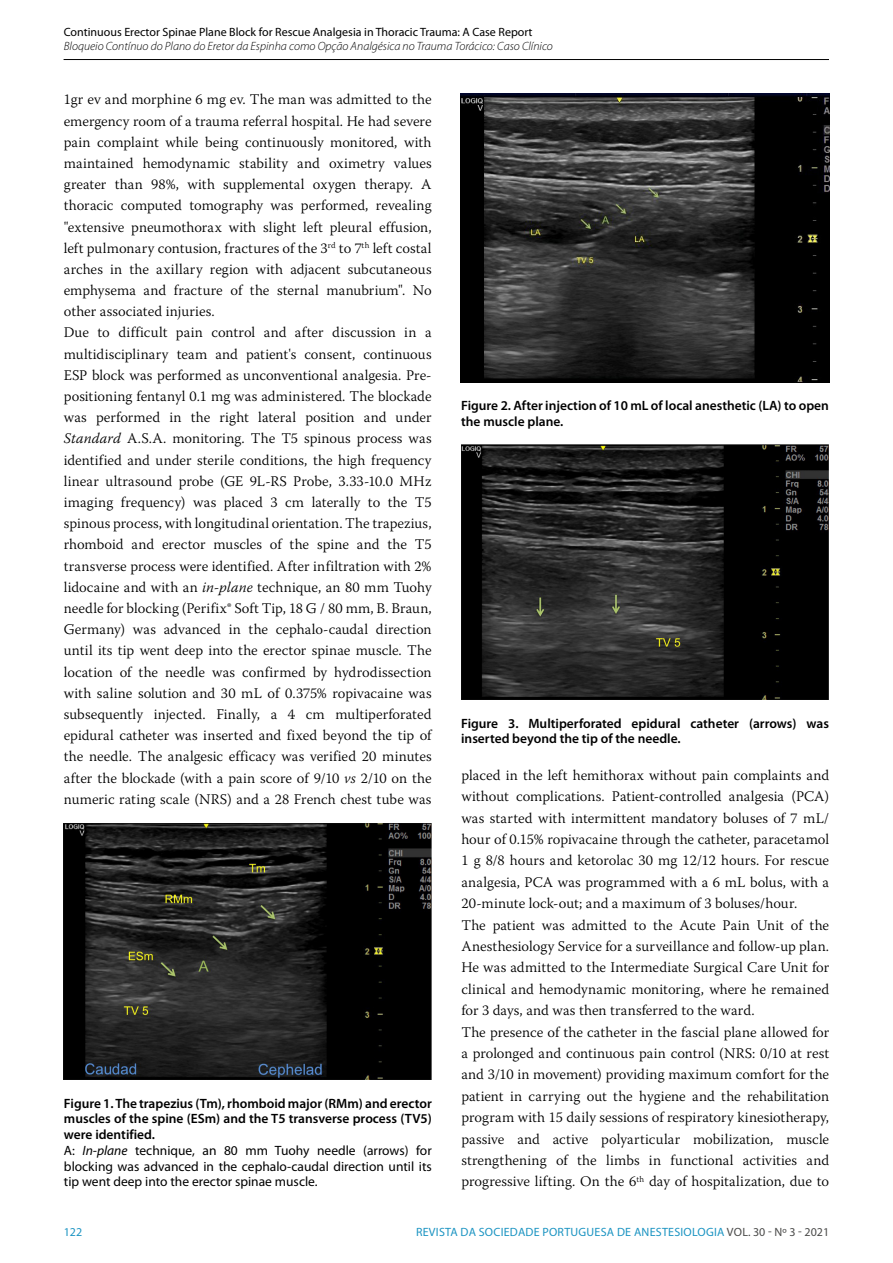
<style>
.page{position:relative;width:893px;height:1263px;background:#fff}
.page>*{position:absolute;margin:0;border:0;box-sizing:border-box;transform-origin:0 0}
.t1{font:300 14.7px/21.1px "Warnock Pro";letter-spacing:.005em;color:#000}
.t2{font:13.5px/15.8px "Myriad Pro";color:#000}
.t3{font:600 13.5px/15.8px "Myriad Pro";color:#000}
.t4{font:italic 300 12px "Myriad Pro";color:#000}
.t5{font:12px "Myriad Pro";color:#000}
.t6{font:12px "Myriad Pro";letter-spacing:.02em;color:#1c94c2}
.s1{font-style:italic}
.s2{font-weight:600}
.s3{color:#4b4b4a}
</style>
<div class="page">
<hr style="left:64px;top:59px;width:765px;height:1px;background:#000">
<img style="left:64px;top:824px;width:368px;height:255px">
<img style="left:461px;top:94px;width:368px;height:288px">
<img style="left:462px;top:444px;width:366px;height:255px">
<p class="t5" style="left:64px;top:25px;width:470px">Continuous Erector Spinae Plane Block for Rescue Analgesia in Thoracic Trauma: A Case Report</p>
<p class="t4" style="left:64px;top:39px;width:491px">Bloqueio Contínuo do Plano do Eretor da Espinha como Opção Analgésica no Trauma Torácico: Caso Clínico</p>
<p class="t1" style="left:64px;top:89px;width:369px">1gr ev and morphine 6 mg ev. The man was admitted to the emergency room of a trauma referral hospital. He had severe pain complaint while being continuously monitored, with maintained hemodynamic stability and oximetry values greater than 98%, with supplemental oxygen therapy. A thoracic computed tomography was performed, revealing "extensive pneumothorax with slight left pleural effusion, left pulmonary contusion, fractures of the 3<sup>rd</sup> to 7<sup>th</sup> left costal arches in the axillary region with adjacent subcutaneous emphysema and fracture of the sternal manubrium". No other associated injuries.<br>Due to difficult pain control and after discussion in a multidisciplinary team and patient's consent, continuous ESP block was performed as unconventional analgesia. Pre&shy;positioning fentanyl 0.1 mg was administered. The blockade was performed in the right lateral position and under <span class="s1">Standard</span> A.S.A. monitoring. The T5 spinous process was identified and under sterile conditions, the high frequency linear ultrasound probe (GE 9L-RS Probe, 3.33-10.0 MHz imaging frequency) was placed 3 cm laterally to the T5 spinous process, with longitudinal orientation. The trapezius, rhomboid and erector muscles of the spine and the T5 transverse process were identified. After infiltration with 2% lidocaine and with an <span class="s1">in-plane</span> technique, an 80 mm Tuohy needle for blocking (Perifix® Soft Tip, 18 G / 80 mm, B. Braun, Germany) was advanced in the cephalo-caudal direction until its tip went deep into the erector spinae muscle. The location of the needle was confirmed by hydrodissection with saline solution and 30 mL of 0.375% ropivacaine was subsequently injected. Finally, a 4 cm multiperforated epidural catheter was inserted and fixed beyond the tip of the needle. The analgesic efficacy was verified 20 minutes after the blockade (with a pain score of 9/10 <span class="s1">vs</span> 2/10 on the numeric rating scale (NRS) and a 28 French chest tube was</p>
<p class="t2" style="left:64px;top:1095px;width:369px"><span class="s2">Figure 1. The trapezius (Tm), rhomboid major (RMm) and erector muscles of the spine (ESm) and the T5 transverse process (TV5) were identified.<br></span>A: <span class="s1">In-plane</span> technique, an 80 mm Tuohy needle (arrows) for blocking was advanced in the cephalo-caudal direction until its tip went deep into the erector spinae muscle.</p>
<p class="t3" style="left:461px;top:397px;width:369px">Figure 2. After injection of 10 mL of local anesthetic (LA) to open the muscle plane.</p>
<p class="t3" style="left:461px;top:715px;width:369px">Figure 3. Multiperforated epidural catheter (arrows) was inserted beyond the tip of the needle.</p>
<p class="t1" style="left:461px;top:764px;width:369px">placed in the left hemithorax without pain complaints and without complications. Patient-controlled analgesia (PCA) was started with intermittent mandatory boluses of 7 mL/ hour of 0.15% ropivacaine through the catheter, paracetamol 1 g 8/8 hours and ketorolac 30 mg 12/12 hours. For rescue analgesia, PCA was programmed with a 6 mL bolus, with a 20-minute lock-out; and a maximum of 3 boluses/hour.<br>The patient was admitted to the Acute Pain Unit of the Anesthesiology Service for a surveillance and follow-up plan.<br>He was admitted to the Intermediate Surgical Care Unit for clinical and hemodynamic monitoring, where he remained for 3 days, and was then transferred to the ward.<br>The presence of the catheter in the fascial plane allowed for a prolonged and continuous pain control (NRS: 0/10 at rest and 3/10 in movement) providing maximum comfort for the patient in carrying out the hygiene and the rehabilitation program with 15 daily sessions of respiratory kinesiotherapy, passive and active polyarticular mobilization, muscle strengthening of the limbs in functional activities and progressive lifting. On the 6<sup>th</sup> day of hospitalization, due to</p>
<p class="t6" style="left:64px;top:1225px;width:20px">122</p>
<p class="t6" style="left:416px;top:1225px;width:415px">REVISTA DA SOCIEDADE PORTUGUESA DE ANESTESIOLOGIA <span class="s3">VOL. 30 - Nº 3 - 2021</span></p>
</div>
